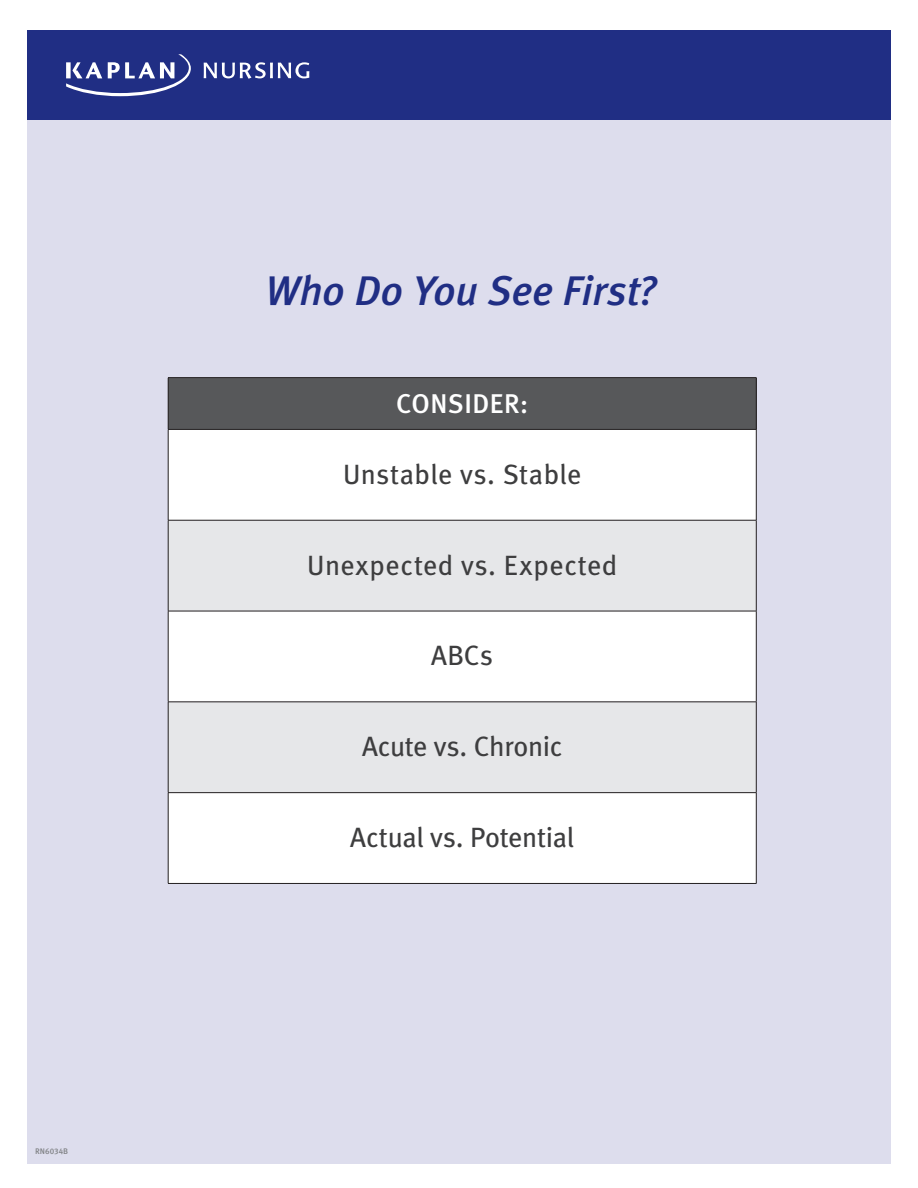
<style>
.page{position:relative;width:918px;height:1188px;background:#fff}
.page>*{position:absolute;margin:0;border:0;box-sizing:border-box;transform-origin:0 0}
.t1{font:italic 500 41.4px "Meta";letter-spacing:-.005em;color:#202e84}
.t2{font:27.9px "Meta Book LF";letter-spacing:.01em;color:#3e3e3f}
.t3{font:27.9px "Meta Book LF";letter-spacing:-.015em;color:#3e3e3f}
.t4{font:27.15px "Meta Medium LF";letter-spacing:.02em;color:#fff}
.t5{font:8.1px "Meta Medium LF Caps";color:#808285}
</style>
<div class="page">
<div style="left:27px;top:115px;width:864px;height:1049px;background:#dddded"></div>
<div style="left:27px;top:30px;width:864px;height:89px;background:#202e84"></div>
<svg style="left:66px;top:54px;width:125px;height:42px"></svg>
<svg style="left:204px;top:62px;width:105px;height:17px"></svg>
<div style="left:168px;top:378px;width:588px;height:51px;background:#57585a"></div>
<div style="left:169px;top:430px;width:587px;height:453px;background:#fff"></div>
<svg style="left:169px;top:521px;width:587px;height:271px;fill:#e6e7e9"></svg>
<hr style="left:168px;top:377px;width:588px;height:1px;background:#231f20">
<hr style="left:168px;top:378px;width:1px;height:51px;background:#231f20">
<hr style="left:756px;top:378px;width:1px;height:51px;background:#231f20">
<hr style="left:168px;top:429px;width:588px;height:1px;background:#231f20">
<hr style="left:168px;top:430px;width:1px;height:90px;background:#231f20">
<hr style="left:756px;top:430px;width:1px;height:90px;background:#231f20">
<hr style="left:168px;top:520px;width:588px;height:1px;background:#231f20">
<hr style="left:168px;top:520px;width:1px;height:91px;background:#231f20">
<hr style="left:756px;top:520px;width:1px;height:91px;background:#231f20">
<hr style="left:168px;top:611px;width:588px;height:1px;background:#231f20">
<hr style="left:168px;top:611px;width:1px;height:91px;background:#231f20">
<hr style="left:756px;top:611px;width:1px;height:91px;background:#231f20">
<hr style="left:168px;top:702px;width:588px;height:1px;background:#231f20">
<hr style="left:168px;top:702px;width:1px;height:90px;background:#231f20">
<hr style="left:756px;top:702px;width:1px;height:90px;background:#231f20">
<hr style="left:168px;top:792px;width:588px;height:1px;background:#231f20">
<hr style="left:168px;top:793px;width:1px;height:90px;background:#231f20">
<hr style="left:756px;top:793px;width:1px;height:90px;background:#231f20">
<hr style="left:168px;top:883px;width:588px;height:1px;background:#231f20">
<p class="t5" style="left:35px;top:1147px;width:35px">RN6034B</p>
<p class="t1" style="left:266px;top:266px;width:392px">Who Do You See First?</p>
<p class="t4" style="left:396px;top:388px;width:133px">CONSIDER:</p>
<p class="t2" style="left:343px;top:458px;width:240px">Unstable vs. Stable</p>
<p class="t2" style="left:307px;top:549px;width:312px">Unexpected vs. Expected</p>
<p class="t2" style="left:431px;top:639px;width:63px">ABCs</p>
<p class="t3" style="left:362px;top:730px;width:202px">Acute vs. Chronic</p>
<p class="t2" style="left:350px;top:821px;width:225px">Actual vs. Potential</p>
</div>
